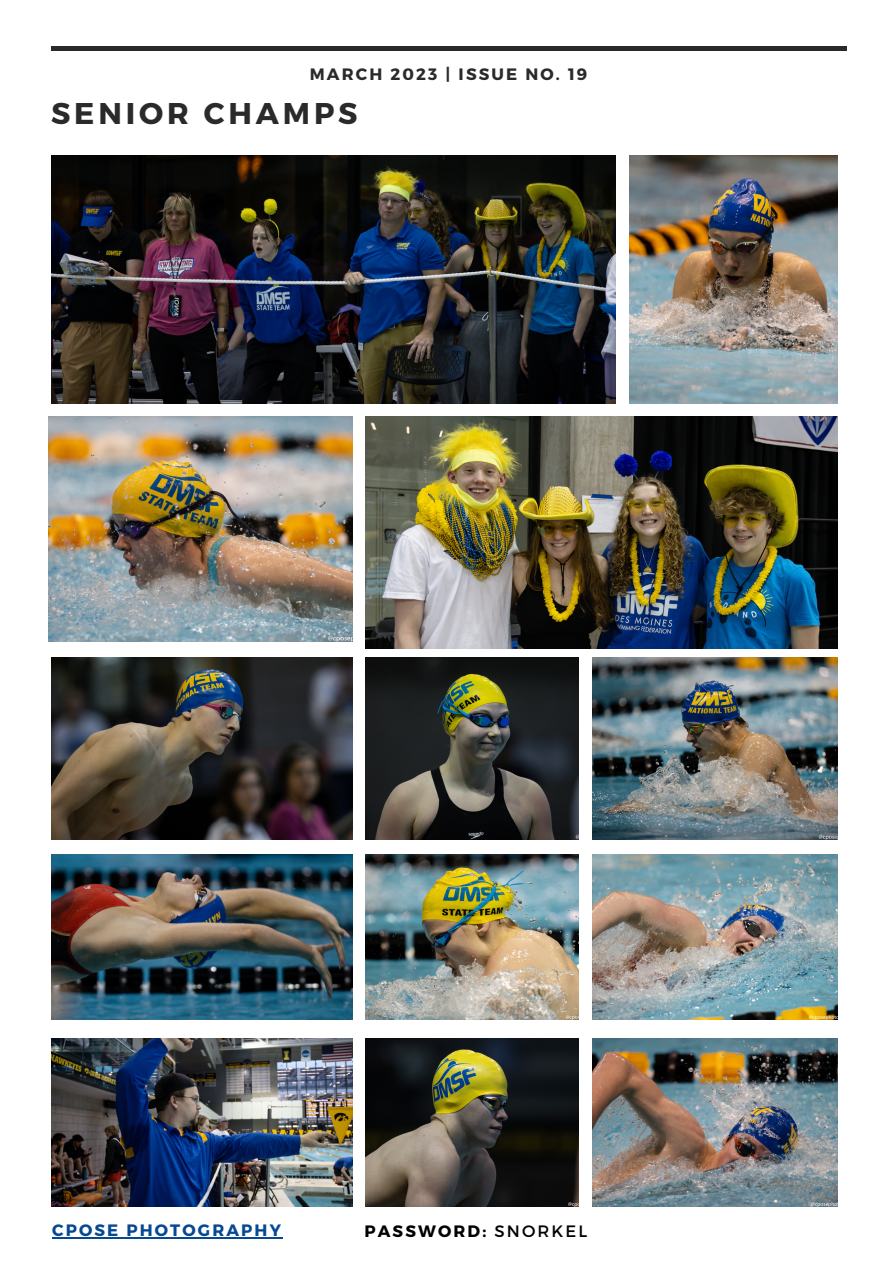
<style>
.page{position:relative;width:893px;height:1264px;background:#fff}
.page>*{position:absolute;margin:0;border:0;box-sizing:border-box;transform-origin:0 0}
.t1{font:700 30px "Montserrat";letter-spacing:.13em;color:#2a2a2a}
.t2{font:700 16.5px "Montserrat";letter-spacing:.13em;color:#2a2a2a}
.t3{font:700 16.5px "Montserrat";letter-spacing:.13em;color:#064892}
.t4{font:700 16.5px "Montserrat";letter-spacing:.13em;color:#000}
.s1{font-weight:400}
</style>
<div class="page">
<div style="left:51px;top:46px;width:795px;height:5px;background:#2a2a2a"></div>
<img style="left:51px;top:155px;width:564px;height:248px">
<img style="left:629px;top:155px;width:208px;height:248px">
<img style="left:365px;top:658px;width:213px;height:181px">
<img style="left:51px;top:658px;width:301px;height:181px">
<img style="left:592px;top:658px;width:245px;height:181px">
<img style="left:592px;top:854px;width:245px;height:165px">
<img style="left:365px;top:854px;width:213px;height:165px">
<img style="left:51px;top:854px;width:301px;height:165px">
<img style="left:51px;top:1038px;width:301px;height:168px">
<img style="left:592px;top:1038px;width:245px;height:168px">
<img style="left:365px;top:1038px;width:213px;height:168px">
<img style="left:365px;top:416px;width:472px;height:232px">
<img style="left:49px;top:416px;width:303px;height:225px">
<hr style="left:52px;top:1236px;width:231px;height:1px;background:#064892">
<p class="t2" style="left:310px;top:64px;width:279px">MARCH 2023 | ISSUE NO. 19</p>
<h1 class="t1" style="left:51px;top:94px;width:308px">SENIOR CHAMPS</h1>
<p class="t3" style="left:52px;top:1219px;width:230px">CPOSE PHOTOGRAPHY</p>
<p class="t4" style="left:364px;top:1220px;width:224px">PASSWORD: <span class="s1">SNORKEL</span></p>
</div>
